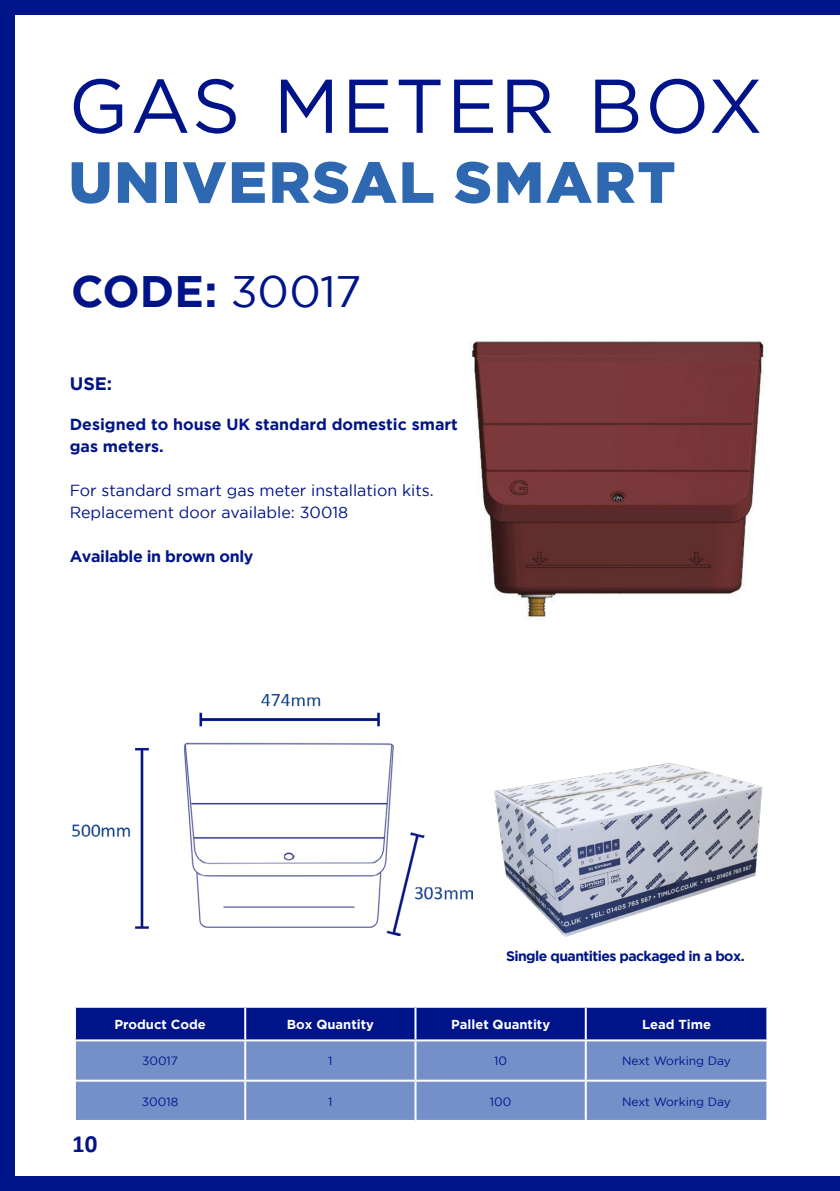
<style>
.page{position:relative;width:840px;height:1191px;background:#fff}
.page>*{position:absolute;margin:0;border:0;box-sizing:border-box;transform-origin:0 0}
.t1{font:76px "Gotham";letter-spacing:.03em;color:#001489}
.t2{font:900 58px "Gotham";letter-spacing:.03em;color:#2d68b1}
.t3{font:700 44px "Gotham";color:#001489}
.t4{font:700 24.8px "Calibri";color:#001489}
.t5{font:700 18px "Gotham";color:#001489}
.t6{font:16px/22px "Gotham";color:#001489}
.t7{font:700 16px/22px "Gotham";color:#001489}
.t8{font:700 16px "Gotham";letter-spacing:-.025em;color:#001489}
.t9{font:700 14px "Gotham";letter-spacing:-.04em;color:#001489}
.t10{font:700 13px "Gotham";color:#fff}
.t11{font:12px "Gotham";color:#001489}
.s1{font-weight:400}
</style>
<div class="page">
<div style="left:0;top:0;width:14px;height:1188px;background:#001489"></div>
<div style="left:0;top:0;width:839px;height:14px;background:#001489"></div>
<div style="left:0;top:1176px;width:839px;height:15px;background:#001489"></div>
<img style="left:471px;top:341px;width:293px;height:278px">
<div style="left:76px;top:1007px;width:690px;height:32px;background:#001489"></div>
<div style="left:76px;top:1041px;width:690px;height:79px;background:#7590c9"></div>
<hr style="left:244px;top:1007px;width:2px;height:32px;background:#fff">
<hr style="left:414px;top:1007px;width:2px;height:32px;background:#fff">
<hr style="left:584px;top:1007px;width:2px;height:32px;background:#fff">
<hr style="left:244px;top:1041px;width:2px;height:38px;background:#fff">
<hr style="left:414px;top:1041px;width:2px;height:38px;background:#fff">
<hr style="left:584px;top:1041px;width:2px;height:38px;background:#fff">
<hr style="left:74px;top:1079px;width:171px;height:2px;background:#fff">
<hr style="left:245px;top:1079px;width:170px;height:2px;background:#fff">
<hr style="left:244px;top:1081px;width:2px;height:39px;background:#fff">
<hr style="left:415px;top:1079px;width:170px;height:2px;background:#fff">
<hr style="left:414px;top:1081px;width:2px;height:39px;background:#fff">
<hr style="left:585px;top:1079px;width:183px;height:2px;background:#fff">
<hr style="left:584px;top:1081px;width:2px;height:39px;background:#fff">
<img style="left:73px;top:694px;width:399px;height:241px">
<img style="left:494px;top:763px;width:269px;height:174px">
<h1 class="t1" style="left:68px;top:64px;width:695px">GAS METER BOX</h1>
<h2 class="t2" style="left:68px;top:149px;width:608px">UNIVERSAL SMART</h2>
<h3 class="t3" style="left:71px;top:266px;width:291px">CODE: <span class="s1">30017</span></h3>
<p class="t5" style="left:70px;top:373px;width:44px">USE:</p>
<p class="t7" style="left:70px;top:413px;width:389px">Designed to house UK standard domestic smart gas meters.</p>
<p class="t6" style="left:70px;top:479px;width:365px">For standard smart gas meter installation kits.<br>Replacement door available: 30018</p>
<p class="t8" style="left:70px;top:547px;width:185px">Available in brown only</p>
<p class="t9" style="left:505px;top:948px;width:240px">Single quantities packaged in a box.</p>
<h3 class="t4" style="left:72px;top:1126px;width:27px">10</h3>
<p class="t10" style="left:114px;top:1016px;width:93px">Product Code</p>
<p class="t10" style="left:287px;top:1016px;width:88px">Box Quantity</p>
<p class="t10" style="left:451px;top:1016px;width:100px">Pallet Quantity</p>
<p class="t10" style="left:641px;top:1016px;width:71px">Lead Time</p>
<p class="t11" style="left:142px;top:1054px;width:37px">30017</p>
<p class="t11" style="left:328px;top:1054px;width:6px">1</p>
<p class="t11" style="left:494px;top:1054px;width:14px">10</p>
<p class="t11" style="left:621px;top:1054px;width:110px">Next Working Day</p>
<p class="t11" style="left:142px;top:1094px;width:38px">30018</p>
<p class="t11" style="left:328px;top:1094px;width:6px">1</p>
<p class="t11" style="left:489px;top:1094px;width:23px">100</p>
<p class="t11" style="left:621px;top:1094px;width:110px">Next Working Day</p>
</div>
